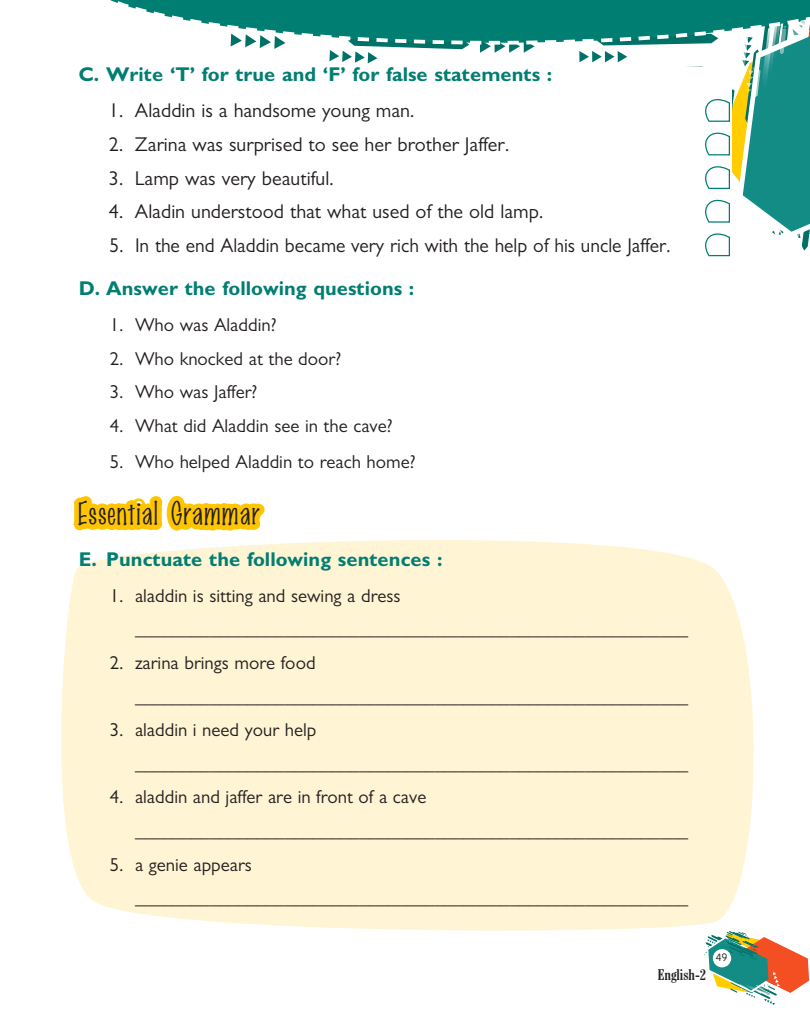
<style>
.page{position:relative;width:810px;height:1035px;background:#fff}
.page>*{position:absolute;margin:0;border:0;box-sizing:border-box;transform-origin:0 0}
.t1{font:28.75px "Marker Fine Point";letter-spacing:.04em;color:#241f1f;scale:1.1 1}
.t2{font:20px "Gill Sans MT Pro";color:#241f1f}
.t3{font:700 20px "Gill Sans MT Pro";color:#007e72}
.t4{font:18.75px/33.6px "Gill Sans MT Pro";color:#241f1f}
.t5{font:700 condensed 15px "Century Schoolbook BT";color:#241f1f}
.t6{font:10px "B Preplay";color:#241f1f}
</style>
<div class="page">
<svg style="left:705px;top:932px;width:104px;height:73px"></svg>
<div style="left:713px;top:949px;width:18px;height:18px;background:#fff;border-radius:50%"></div>
<div style="left:61px;top:540px;width:693px;height:392px;background:#fff4d4"></div>
<svg style="left:110px;top:0;width:700px;height:257px"></svg>
<svg style="left:65px;top:495px;width:209px;height:98px"></svg>
<p class="t3" style="left:79px;top:62px;width:475px">C. Write ‘T’ for true and ‘F’ for false statements :</p>
<p class="t2" style="left:109px;top:99px;width:307px">1. Aladdin is a handsome young man.</p>
<p class="t2" style="left:109px;top:132px;width:402px">2. Zarina was surprised to see her brother Jaffer.</p>
<p class="t2" style="left:109px;top:166px;width:227px">3. Lamp was very beautiful.</p>
<p class="t2" style="left:109px;top:200px;width:436px">4. Aladin understood that what used of the old lamp.</p>
<p class="t2" style="left:109px;top:233px;width:563px">5. In the end Aladdin became very rich with the help of his uncle Jaffer.</p>
<p class="t3" style="left:79px;top:276px;width:337px">D. Answer the following questions :</p>
<p class="t4" style="left:110px;top:308px;width:168px">1. Who was Aladdin?</p>
<p class="t4" style="left:110px;top:341px;width:233px">2. Who knocked at the door?</p>
<p class="t4" style="left:110px;top:375px;width:149px">3. Who was Jaffer?</p>
<p class="t4" style="left:110px;top:409px;width:284px">4. What did Aladdin see in the cave?</p>
<p class="t4" style="left:110px;top:445px;width:307px">5. Who helped Aladdin to reach home?</p>
<h1 class="t1" style="left:79px;top:495px;width:166px">Essential Grammar</h1>
<p class="t3" style="left:79px;top:546px;width:365px">E. Punctuate the following sentences :</p>
<p class="t4" style="left:135px;top:579px;width:555px;text-indent:-25px">1. aladdin is sitting and sewing a dress ___________________________________________________________</p>
<p class="t4" style="left:135px;top:646px;width:555px;text-indent:-25px">2. zarina brings more food ___________________________________________________________</p>
<p class="t4" style="left:135px;top:713px;width:555px;text-indent:-25px">3. aladdin i need your help ___________________________________________________________</p>
<p class="t4" style="left:135px;top:780px;width:555px;text-indent:-25px">4. aladdin and jaffer are in front of a cave ___________________________________________________________</p>
<p class="t4" style="left:135px;top:847px;width:555px;text-indent:-25px">5. a genie appears ___________________________________________________________</p>
<p class="t5" style="left:658px;top:965px;width:50px">English-2</p>
<p class="t6" style="left:716px;top:952px;width:13px">49</p>
</div>
